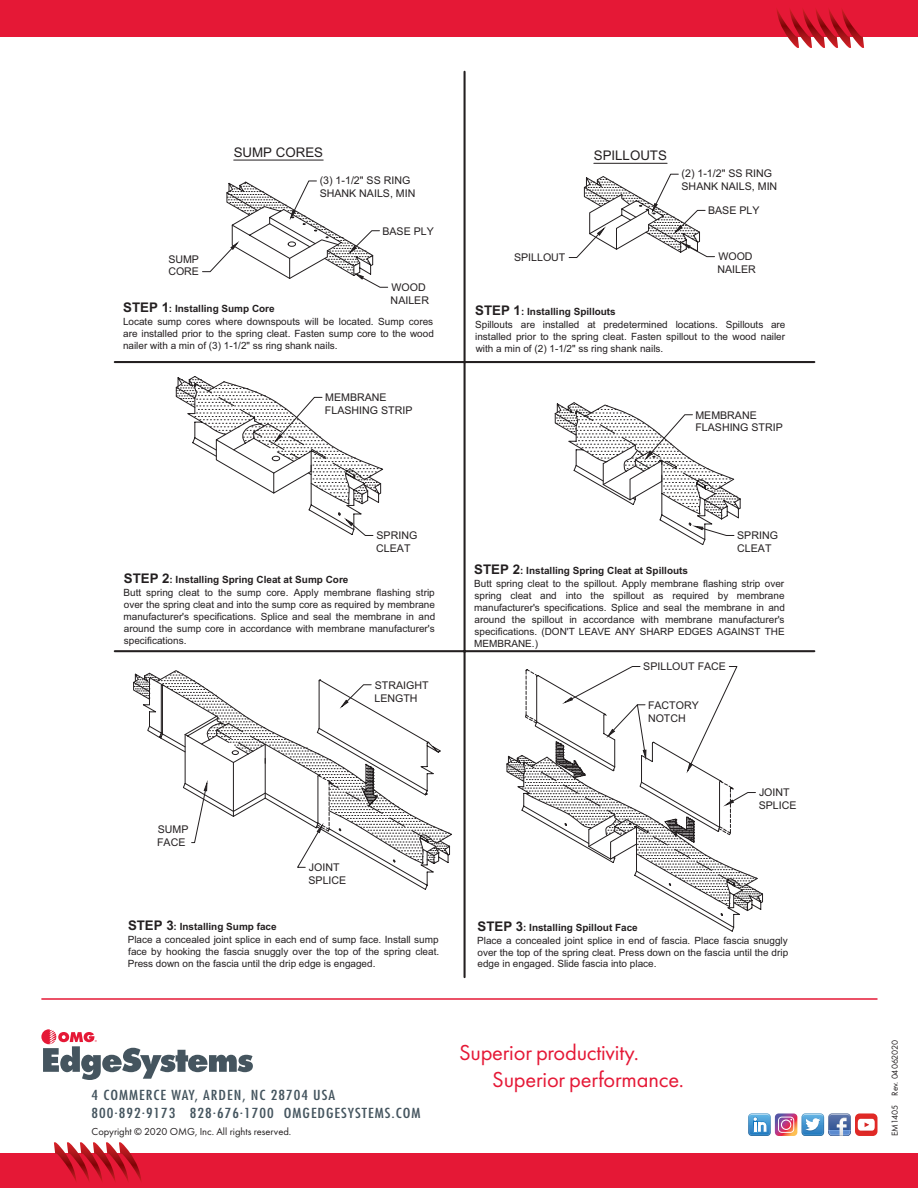
<style>
.page{position:relative;width:918px;height:1188px;background:#fff}
.page>*{position:absolute;margin:0;border:0;box-sizing:border-box;transform-origin:0 0}
.t1{font:22.5px/27px "Futura PT";letter-spacing:-.01em;color:#e51836}
.t2{font:condensed 13.5px/18px "Futura";letter-spacing:.06em;color:#45555f;scale:1.2 1}
.t3{font:13.35px "Arial";color:#231f20}
.t4{font:10.65px/12.6px "Arial";color:#231f20}
.t5{font:10.5px "Futura PT";letter-spacing:-.005em;color:#231f20}
.t6{font:9.9px/12.3px "Arial";color:#231f20}
.t7{font:9px "Futura PT";color:#231f20}
.s1{font-weight:700;font-size:13.35px}
.s2{font-weight:700}
</style>
<div class="page">
<svg style="left:748px;top:1113px;width:130px;height:23px"></svg>
<hr style="left:41px;top:998px;width:837px;height:2px;background:#e51836">
<div style="left:0;top:1154px;width:918px;height:34px;background:#e51836"></div>
<svg style="left:54px;top:1142px;width:88px;height:40px"></svg>
<div style="left:0;top:0;width:918px;height:37px;background:#e51836"></div>
<svg style="left:777px;top:9px;width:87px;height:39px"></svg>
<svg style="left:41px;top:1029px;width:212px;height:51px"></svg>
<svg style="left:141px;top:678px;width:293px;height:212px"></svg>
<svg style="left:176px;top:377px;width:208px;height:128px"></svg>
<svg style="left:338px;top:512px;width:36px;height:24px"></svg>
<svg style="left:191px;top:159px;width:133px;height:494px"></svg>
<hr style="left:594px;top:163px;width:73px;height:1px;background:#231f20">
<svg style="left:202px;top:174px;width:513px;height:114px"></svg>
<svg style="left:555px;top:402px;width:186px;height:143px"></svg>
<svg style="left:507px;top:666px;width:256px;height:266px"></svg>
<hr style="left:464px;top:72px;width:2px;height:905px;background:#231f20">
<hr style="left:115px;top:361px;width:699px;height:2px;background:#231f20">
<hr style="left:115px;top:650px;width:699px;height:2px;background:#231f20">
<svg style="left:147px;top:677px;width:302px;height:191px"></svg>
<p class="t4" style="left:168px;top:252px;width:32px">SUMP<br>CORE</p>
<h3 class="t3" style="left:234px;top:144px;width:91px">SUMP CORES</h3>
<h3 class="t3" style="left:594px;top:147px;width:75px">SPILLOUTS</h3>
<p class="t4" style="left:320px;top:174px;width:97px">(3) 1-1/2" SS RING<br>SHANK NAILS, MIN</p>
<p class="t4" style="left:382px;top:225px;width:53px">BASE PLY</p>
<p class="t4" style="left:514px;top:251px;width:53px">SPILLOUT</p>
<p class="t4" style="left:682px;top:168px;width:97px">(2) 1-1/2" SS RING<br>SHANK NAILS, MIN</p>
<p class="t4" style="left:708px;top:204px;width:53px">BASE PLY</p>
<p class="t4" style="left:717px;top:251px;width:40px">WOOD<br>NAILER</p>
<p class="t4" style="left:391px;top:281px;width:40px">WOOD<br>NAILER</p>
<p class="t6" style="left:123px;top:303px;width:312px"><span class="s1">STEP 1</span><span class="s2">: Installing Sump Core<br></span>Locate sump cores where downspouts will be located. Sump cores are installed prior to the spring cleat. Fasten sump core to the wood nailer with a min of (3) 1-1/2" ss ring shank nails.</p>
<p class="t4" style="left:325px;top:391px;width:89px">MEMBRANE<br>FLASHING STRIP</p>
<p class="t6" style="left:475px;top:305px;width:312px;line-height:12.9px"><span class="s1">STEP 1</span><span class="s2">: Installing Spillouts<br></span>Spillouts are installed at predetermined locations. Spillouts are</p>
<p class="t6" style="left:475px;top:331px;width:312px">installed prior to the spring cleat. Fasten spillout to the wood nailer with a min of (2) 1-1/2" ss ring shank nails.</p>
<p class="t4" style="left:695px;top:409px;width:89px">MEMBRANE<br>FLASHING STRIP</p>
<p class="t4" style="left:376px;top:529px;width:43px">SPRING<br>CLEAT</p>
<p class="t6" style="left:124px;top:573px;width:313px;line-height:12.9px"><span class="s1">STEP 2</span><span class="s2">: Installing Spring Cleat at Sump Core<br></span>Butt spring cleat to the sump core. Apply membrane flashing strip</p>
<p class="t6" style="left:124px;top:598px;width:313px;text-align:justify">over the spring cleat and into the sump core as required by membrane manufacturer's specifications. Splice and seal the membrane in and around the sump core in accordance with membrane manufacturer's specifications.</p>
<p class="t4" style="left:157px;top:823px;width:33px">SUMP<br>FACE</p>
<p class="t4" style="left:374px;top:679px;width:56px">STRAIGHT<br>LENGTH</p>
<p class="t4" style="left:309px;top:861px;width:39px">JOINT<br>SPLICE</p>
<p class="t6" style="left:128px;top:921px;width:313px"><span class="s1">STEP 3</span><span class="s2">: Installing Sump face<br></span>Place a concealed joint splice in each end of sump face. Install sump face by hooking the fascia snuggly over the top of the spring cleat.<br>Press down on the fascia until the drip edge is engaged.</p>
<p class="t4" style="left:737px;top:529px;width:42px">SPRING<br>CLEAT</p>
<p class="t6" style="left:474px;top:565px;width:312px;line-height:12.9px"><span class="s1">STEP 2</span><span class="s2">: Installing Spring Cleat at Spillouts<br></span>Butt spring cleat to the spillout. Apply membrane flashing strip over</p>
<p class="t6" style="left:474px;top:590px;width:312px;text-align:justify">spring cleat and into the spillout as required by membrane manufacturer's specifications. Splice and seal the membrane in and around the spillout in accordance with membrane manufacturer's specifications. (DON'T LEAVE ANY SHARP EDGES AGAINST THE MEMBRANE.)</p>
<p class="t4" style="left:643px;top:660px;width:84px">SPILLOUT FACE</p>
<p class="t4" style="left:648px;top:699px;width:52px">FACTORY<br>NOTCH</p>
<p class="t4" style="left:759px;top:786px;width:39px">JOINT<br>SPLICE</p>
<p class="t6" style="left:477px;top:921px;width:313px"><span class="s1">STEP 3</span><span class="s2">: Installing Spillout Face<br></span>Place a concealed joint splice in end of fascia. Place fascia snuggly over the top of the spring cleat. Press down on the fascia until the drip edge in engaged. Slide fascia into place.</p>
<h2 class="t2" style="left:92px;top:1086px;width:276px">4 COMMERCE WAY, ARDEN, NC 28704 USA<br>800.892.9173 828.676.1700 OMGEDGESYSTEMS.COM</h2>
<p class="t5" style="left:92px;top:1125px;width:201px">Copyright © 2020 OMG, Inc. All rights reserved.</p>
<h1 class="t1" style="left:492px;top:1039px;width:193px;text-indent:-33px">Superior productivity.<br>Superior performance.</h1>
<p class="t7" style="left:890px;top:1136px;width:98px;rotate:-90deg">EM1405 Rev. 04062020</p>
</div>
